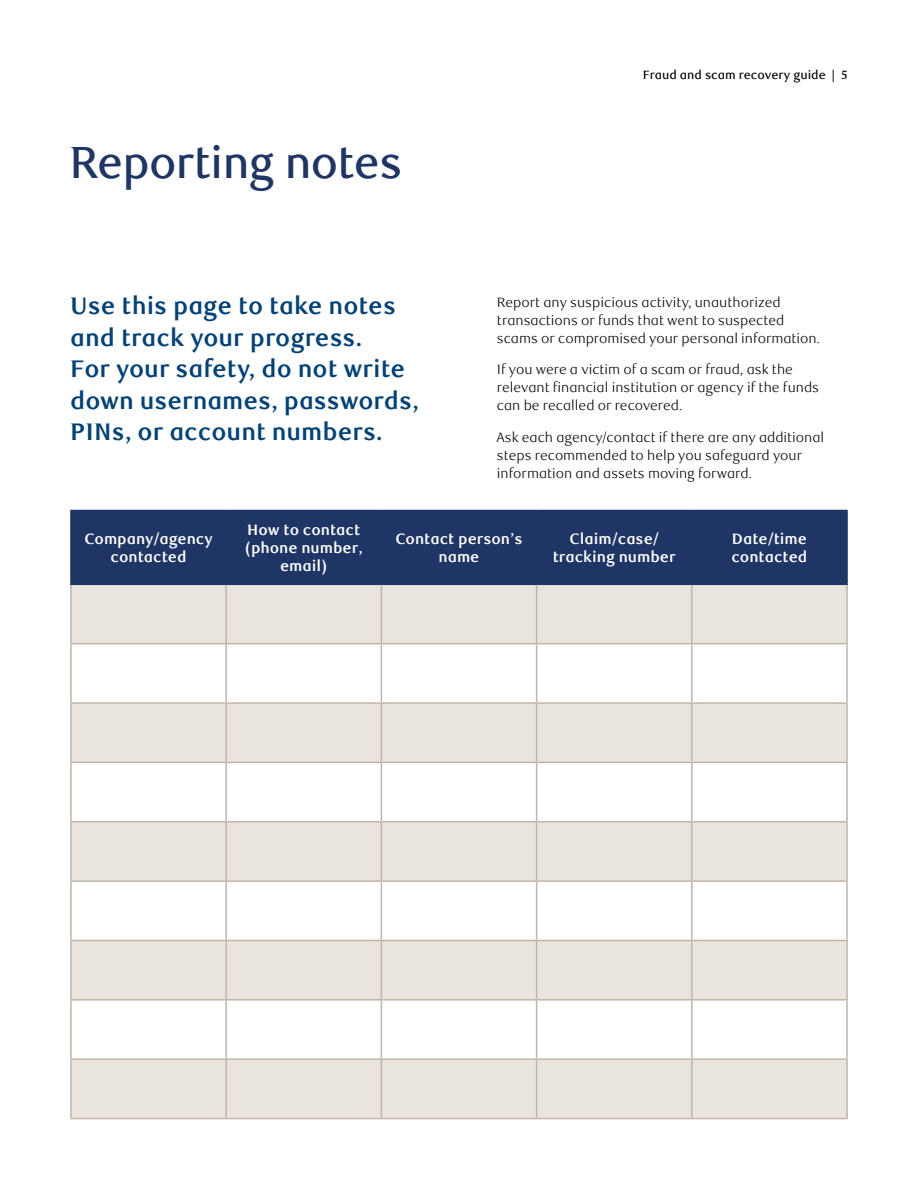
<style>
.page{position:relative;width:918px;height:1188px;background:#fff}
.page>*{position:absolute;margin:0;border:0;box-sizing:border-box;transform-origin:0 0}
.t1{font:500 45px "RBC Display";color:#1e3565}
.t2{font:700 24px/31.5px "RBC Text";color:#00427a}
.t3{font:700 15px/18px "RBC Text";color:#fff;text-align:center}
.t4{font:300 13.5px/18px "RBC Text";color:#000}
.t5{font:500 12px "RBC Text";color:#000}
</style>
<div class="page">
<div style="left:72px;top:511px;width:774px;height:73px;background:#1e3565"></div>
<svg style="left:71px;top:585px;width:776px;height:533px;fill:#e9e4de"></svg>
<hr style="left:70px;top:585px;width:2px;height:58px;background:#c2b5a5">
<hr style="left:225px;top:585px;width:2px;height:58px;background:#c2b5a5">
<hr style="left:381px;top:585px;width:1px;height:58px;background:#c2b5a5">
<hr style="left:536px;top:585px;width:1px;height:58px;background:#c2b5a5">
<hr style="left:691px;top:585px;width:2px;height:58px;background:#c2b5a5">
<hr style="left:846px;top:585px;width:2px;height:58px;background:#c2b5a5">
<hr style="left:70px;top:643px;width:156px;height:1px;background:#c2b5a5">
<hr style="left:70px;top:644px;width:2px;height:58px;background:#c2b5a5">
<hr style="left:226px;top:643px;width:155px;height:1px;background:#c2b5a5">
<hr style="left:225px;top:644px;width:2px;height:58px;background:#c2b5a5">
<hr style="left:381px;top:643px;width:156px;height:1px;background:#c2b5a5">
<hr style="left:381px;top:644px;width:1px;height:58px;background:#c2b5a5">
<hr style="left:537px;top:643px;width:155px;height:1px;background:#c2b5a5">
<hr style="left:536px;top:644px;width:1px;height:58px;background:#c2b5a5">
<hr style="left:692px;top:643px;width:156px;height:1px;background:#c2b5a5">
<hr style="left:691px;top:644px;width:2px;height:58px;background:#c2b5a5">
<hr style="left:846px;top:644px;width:2px;height:58px;background:#c2b5a5">
<hr style="left:70px;top:702px;width:156px;height:2px;background:#c2b5a5">
<hr style="left:70px;top:704px;width:2px;height:58px;background:#c2b5a5">
<hr style="left:226px;top:702px;width:155px;height:2px;background:#c2b5a5">
<hr style="left:225px;top:704px;width:2px;height:58px;background:#c2b5a5">
<hr style="left:381px;top:702px;width:156px;height:2px;background:#c2b5a5">
<hr style="left:381px;top:704px;width:1px;height:58px;background:#c2b5a5">
<hr style="left:537px;top:702px;width:155px;height:2px;background:#c2b5a5">
<hr style="left:536px;top:704px;width:1px;height:58px;background:#c2b5a5">
<hr style="left:692px;top:702px;width:156px;height:2px;background:#c2b5a5">
<hr style="left:691px;top:704px;width:2px;height:58px;background:#c2b5a5">
<hr style="left:846px;top:704px;width:2px;height:58px;background:#c2b5a5">
<hr style="left:70px;top:762px;width:156px;height:1px;background:#c2b5a5">
<hr style="left:70px;top:763px;width:2px;height:58px;background:#c2b5a5">
<hr style="left:226px;top:762px;width:155px;height:1px;background:#c2b5a5">
<hr style="left:225px;top:763px;width:2px;height:58px;background:#c2b5a5">
<hr style="left:381px;top:762px;width:156px;height:1px;background:#c2b5a5">
<hr style="left:381px;top:763px;width:1px;height:58px;background:#c2b5a5">
<hr style="left:537px;top:762px;width:155px;height:1px;background:#c2b5a5">
<hr style="left:536px;top:763px;width:1px;height:58px;background:#c2b5a5">
<hr style="left:692px;top:762px;width:156px;height:1px;background:#c2b5a5">
<hr style="left:691px;top:763px;width:2px;height:58px;background:#c2b5a5">
<hr style="left:846px;top:763px;width:2px;height:58px;background:#c2b5a5">
<hr style="left:70px;top:821px;width:156px;height:1px;background:#c2b5a5">
<hr style="left:70px;top:823px;width:2px;height:57px;background:#c2b5a5">
<hr style="left:226px;top:821px;width:155px;height:1px;background:#c2b5a5">
<hr style="left:225px;top:823px;width:2px;height:57px;background:#c2b5a5">
<hr style="left:381px;top:821px;width:156px;height:1px;background:#c2b5a5">
<hr style="left:381px;top:823px;width:1px;height:57px;background:#c2b5a5">
<hr style="left:537px;top:821px;width:155px;height:1px;background:#c2b5a5">
<hr style="left:536px;top:823px;width:1px;height:57px;background:#c2b5a5">
<hr style="left:692px;top:821px;width:156px;height:1px;background:#c2b5a5">
<hr style="left:691px;top:823px;width:2px;height:57px;background:#c2b5a5">
<hr style="left:846px;top:823px;width:2px;height:57px;background:#c2b5a5">
<hr style="left:70px;top:880px;width:156px;height:2px;background:#c2b5a5">
<hr style="left:70px;top:882px;width:2px;height:58px;background:#c2b5a5">
<hr style="left:226px;top:880px;width:155px;height:2px;background:#c2b5a5">
<hr style="left:225px;top:882px;width:2px;height:58px;background:#c2b5a5">
<hr style="left:381px;top:880px;width:156px;height:2px;background:#c2b5a5">
<hr style="left:381px;top:882px;width:1px;height:58px;background:#c2b5a5">
<hr style="left:537px;top:880px;width:155px;height:2px;background:#c2b5a5">
<hr style="left:536px;top:882px;width:1px;height:58px;background:#c2b5a5">
<hr style="left:692px;top:880px;width:156px;height:2px;background:#c2b5a5">
<hr style="left:691px;top:882px;width:2px;height:58px;background:#c2b5a5">
<hr style="left:846px;top:882px;width:2px;height:58px;background:#c2b5a5">
<hr style="left:70px;top:940px;width:156px;height:1px;background:#c2b5a5">
<hr style="left:70px;top:941px;width:2px;height:58px;background:#c2b5a5">
<hr style="left:226px;top:940px;width:155px;height:1px;background:#c2b5a5">
<hr style="left:225px;top:941px;width:2px;height:58px;background:#c2b5a5">
<hr style="left:381px;top:940px;width:156px;height:1px;background:#c2b5a5">
<hr style="left:381px;top:941px;width:1px;height:58px;background:#c2b5a5">
<hr style="left:537px;top:940px;width:155px;height:1px;background:#c2b5a5">
<hr style="left:536px;top:941px;width:1px;height:58px;background:#c2b5a5">
<hr style="left:692px;top:940px;width:156px;height:1px;background:#c2b5a5">
<hr style="left:691px;top:941px;width:2px;height:58px;background:#c2b5a5">
<hr style="left:846px;top:941px;width:2px;height:58px;background:#c2b5a5">
<hr style="left:70px;top:999px;width:156px;height:2px;background:#c2b5a5">
<hr style="left:70px;top:1001px;width:2px;height:57px;background:#c2b5a5">
<hr style="left:226px;top:999px;width:155px;height:2px;background:#c2b5a5">
<hr style="left:225px;top:1001px;width:2px;height:57px;background:#c2b5a5">
<hr style="left:381px;top:999px;width:156px;height:2px;background:#c2b5a5">
<hr style="left:381px;top:1001px;width:1px;height:57px;background:#c2b5a5">
<hr style="left:537px;top:999px;width:155px;height:2px;background:#c2b5a5">
<hr style="left:536px;top:1001px;width:1px;height:57px;background:#c2b5a5">
<hr style="left:692px;top:999px;width:156px;height:2px;background:#c2b5a5">
<hr style="left:691px;top:1001px;width:2px;height:57px;background:#c2b5a5">
<hr style="left:846px;top:1001px;width:2px;height:57px;background:#c2b5a5">
<hr style="left:70px;top:1058px;width:156px;height:2px;background:#c2b5a5">
<hr style="left:70px;top:1060px;width:2px;height:58px;background:#c2b5a5">
<hr style="left:226px;top:1058px;width:155px;height:2px;background:#c2b5a5">
<hr style="left:225px;top:1060px;width:2px;height:58px;background:#c2b5a5">
<hr style="left:381px;top:1058px;width:156px;height:2px;background:#c2b5a5">
<hr style="left:381px;top:1060px;width:1px;height:58px;background:#c2b5a5">
<hr style="left:537px;top:1058px;width:155px;height:2px;background:#c2b5a5">
<hr style="left:536px;top:1060px;width:1px;height:58px;background:#c2b5a5">
<hr style="left:692px;top:1058px;width:156px;height:2px;background:#c2b5a5">
<hr style="left:691px;top:1060px;width:2px;height:58px;background:#c2b5a5">
<hr style="left:846px;top:1060px;width:2px;height:58px;background:#c2b5a5">
<hr style="left:70px;top:1118px;width:156px;height:1px;background:#c2b5a5">
<hr style="left:226px;top:1118px;width:155px;height:1px;background:#c2b5a5">
<hr style="left:381px;top:1118px;width:156px;height:1px;background:#c2b5a5">
<hr style="left:537px;top:1118px;width:155px;height:1px;background:#c2b5a5">
<hr style="left:692px;top:1118px;width:156px;height:1px;background:#c2b5a5">
<hr style="left:70px;top:510px;width:156px;height:1px;background:#1d3665">
<hr style="left:70px;top:511px;width:2px;height:73px;background:#1d3665">
<hr style="left:226px;top:510px;width:155px;height:1px;background:#1d3665">
<hr style="left:381px;top:510px;width:156px;height:1px;background:#1d3665">
<hr style="left:537px;top:510px;width:155px;height:1px;background:#1d3665">
<hr style="left:692px;top:510px;width:156px;height:1px;background:#1d3665">
<hr style="left:846px;top:511px;width:2px;height:73px;background:#1d3665">
<hr style="left:70px;top:584px;width:156px;height:1px;background:#1d3665">
<hr style="left:226px;top:584px;width:155px;height:1px;background:#1d3665">
<hr style="left:381px;top:584px;width:156px;height:1px;background:#1d3665">
<hr style="left:537px;top:584px;width:155px;height:1px;background:#1d3665">
<hr style="left:692px;top:584px;width:156px;height:1px;background:#1d3665">
<h1 class="t1" style="left:70px;top:137px;width:333px">Reporting notes</h1>
<h2 class="t2" style="left:70px;top:291px;width:350px">Use this page to take notes and track your progress.<br>For your safety, do not write down usernames, passwords,<br>PINs, or account numbers.</h2>
<p class="t5" style="left:643px;top:68px;width:206px">Fraud and scam recovery guide | 5</p>
<p class="t4" style="left:497px;top:293px;width:325px">Report any suspicious activity, unauthorized transactions or funds that went to suspected scams or compromised your personal information.</p>
<p class="t4" style="left:497px;top:361px;width:324px">If you were a victim of a scam or fraud, ask the relevant financial institution or agency if the funds can be recalled or recovered.</p>
<p class="t4" style="left:496px;top:428px;width:329px">Ask each agency/contact if there are any additional steps recommended to help you safeguard your information and assets moving forward.</p>
<p class="t3" style="left:84px;top:530px;width:130px">Company/agency contacted</p>
<p class="t3" style="left:245px;top:521px;width:119px">How to contact (phone number, email)</p>
<p class="t3" style="left:395px;top:530px;width:129px">Contact person’s name</p>
<p class="t3" style="left:553px;top:530px;width:125px">Claim/case/ tracking number</p>
<p class="t3" style="left:731px;top:530px;width:78px;text-align:left">Date/time contacted</p>
</div>
